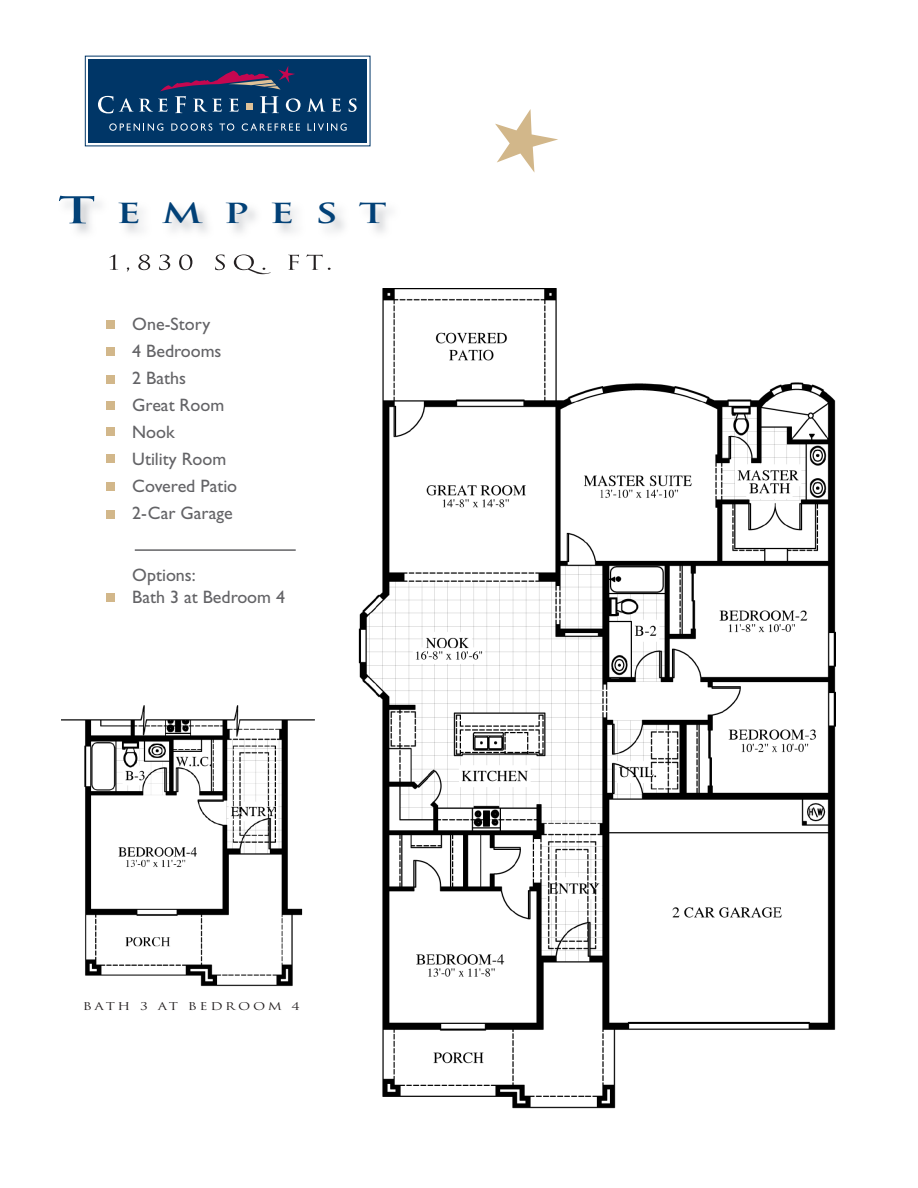
<style>
.page{position:relative;width:918px;height:1188px;background:#fff}
.page>*{position:absolute;margin:0;border:0;box-sizing:border-box;transform-origin:0 0}
.t1{font:700 27px "Trajan";letter-spacing:.535em;color:#024177;scale:1.45 1}
.t2{font:18px/27px "Gill Sans";color:#636366}
.t3{font:10.5px "Trajan";letter-spacing:.2em;color:#231f20;scale:1.27 1}
.s1{font-size:36px}
</style>
<div class="page">
<img style="left:358px;top:288px;width:478px;height:821px">
<svg style="left:495px;top:109px;width:63px;height:64px"></svg>
<hr style="left:135px;top:549px;width:161px;height:2px;background:#636366">
<div style="left:106px;top:320px;width:8px;height:9px;background:#d2b78a"></div>
<div style="left:106px;top:347px;width:8px;height:9px;background:#d2b78a"></div>
<div style="left:106px;top:375px;width:8px;height:9px;background:#d2b78a"></div>
<div style="left:106px;top:401px;width:8px;height:8px;background:#d2b78a"></div>
<div style="left:106px;top:428px;width:8px;height:8px;background:#d2b78a"></div>
<div style="left:106px;top:454px;width:8px;height:8px;background:#d2b78a"></div>
<div style="left:106px;top:483px;width:8px;height:8px;background:#d2b78a"></div>
<div style="left:106px;top:510px;width:8px;height:8px;background:#d2b78a"></div>
<div style="left:106px;top:594px;width:8px;height:8px;background:#d2b78a"></div>
<img style="left:66px;top:200px;width:324px;height:70px">
<img style="left:109px;top:254px;width:181px;height:19px">
<div style="left:88px;top:59px;width:279px;height:83px;background:#003667"></div>
<svg style="left:109px;top:123px;width:54px;height:8px"></svg>
<svg style="left:171px;top:123px;width:41px;height:8px"></svg>
<svg style="left:219px;top:123px;width:15px;height:8px"></svg>
<svg style="left:242px;top:123px;width:58px;height:8px"></svg>
<svg style="left:308px;top:123px;width:39px;height:8px"></svg>
<svg style="left:98px;top:66px;width:203px;height:47px"></svg>
<svg style="left:307px;top:98px;width:18px;height:14px"></svg>
<svg style="left:331px;top:99px;width:10px;height:13px"></svg>
<svg style="left:349px;top:98px;width:8px;height:14px"></svg>
<img style="left:62px;top:706px;width:253px;height:281px">
<h1 class="t1" style="left:58px;top:198px;width:228px"><span class="s1">T</span>EMPEST</h1>
<p class="t2" style="left:132px;top:312px;width:106px">One-Story<br>4 Bedrooms<br>2 Baths<br>Great Room<br>Nook<br>Utility Room<br>Covered Patio<br>2-Car Garage</p>
<p class="t2" style="left:132px;top:565px;width:154px;line-height:22.4px">Options:<br>Bath 3 at Bedroom 4</p>
<p class="t3" style="left:83px;top:1001px;width:173px">BATH 3 AT BEDROOM 4</p>
</div>
